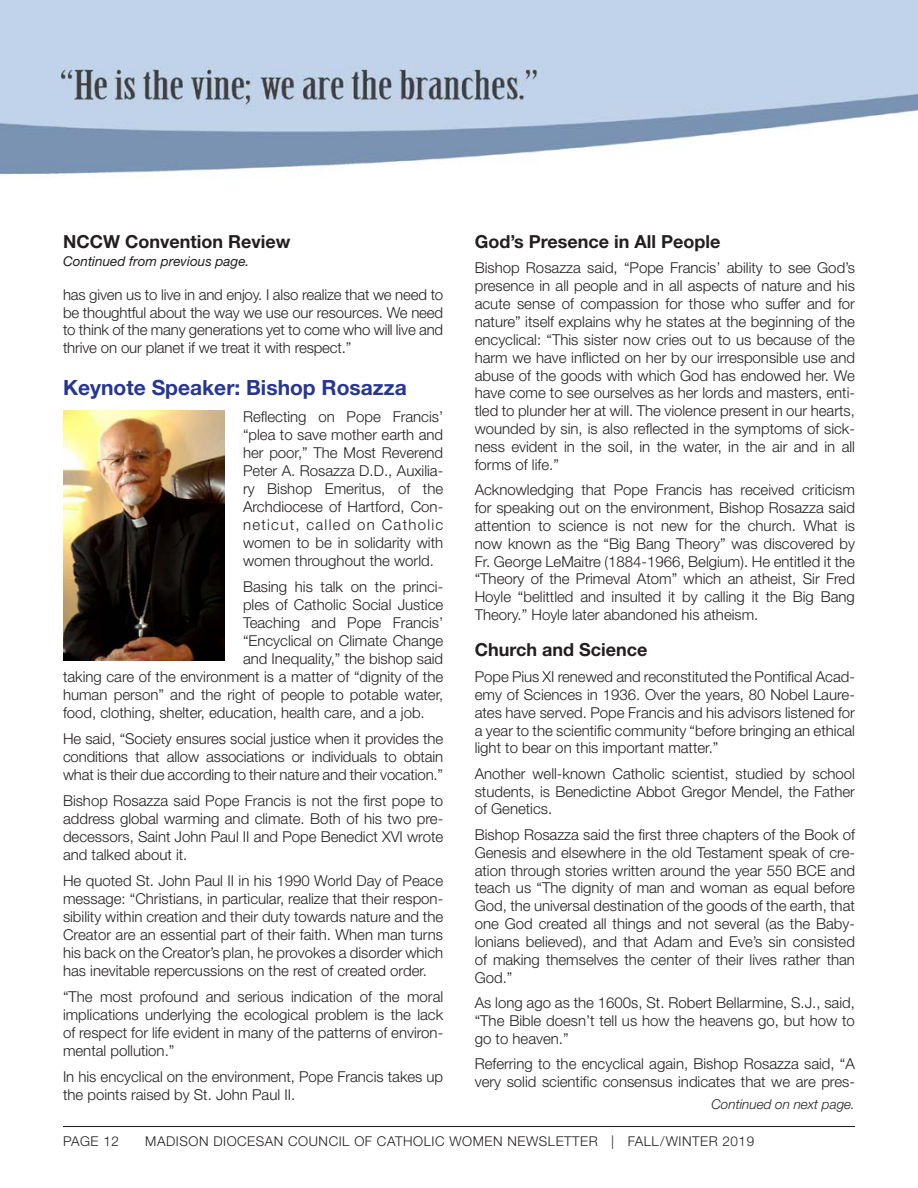
<style>
.page{position:relative;width:918px;height:1188px;background:#fff}
.page>*{position:absolute;margin:0;border:0;box-sizing:border-box;transform-origin:0 0}
.ConventionSub{font:700 21px "Helvetica Neue";color:#263692}
.sub_sub{font:700 18px "Helvetica Neue";color:#231f20}
.Subhead{font:700 18px "Helvetica Neue";color:#231f20}
.Text{font:300 15px/17.9px "Helvetica Neue";color:#231f20;text-align:justify}
.Text-2{font:300 13.5px "Helvetica Neue";letter-spacing:.04em;color:#231f20}
.Subhead-2{font:italic 13.5px "Helvetica Neue";color:#231f20}
.continued{font:italic 300 13.5px "Helvetica Neue";color:#231f20}
</style>
<div class="page">
<img style="left:0;top:0;width:918px;height:175px">
<hr style="left:63px;top:1126px;width:792px;height:1px;background:#231f20">
<img style="left:63px;top:410px;width:162px;height:250px">
<p class="Subhead" style="left:63px;top:231px;width:229px">NCCW Convention Review</p>
<p class="Subhead-2" style="left:63px;top:253px;width:188px">Continued from previous page.</p>
<p class="Text" style="left:63px;top:285px;width:382px">has given us to live in and enjoy. I also realize that we need to be thoughtful about the way we use our resources. We need to think of the many generations yet to come who will live and thrive on our planet if we treat it with respect.”</p>
<p class="ConventionSub" style="left:63px;top:375px;width:345px">Keynote Speaker: Bishop Rosazza</p>
<p class="Text" style="left:243px;top:407px;width:202px">Reflecting on Pope Francis’ “plea to save mother earth and her poor,” The Most Reverend Peter A. Rosazza D.D., Auxilia&shy;ry Bishop Emeritus, of the Archdiocese of Hartford, Con&shy;neticut, called on Catholic women to be in solidarity with women throughout the world.</p>
<p class="Text" style="left:243px;top:577px;width:202px">Basing his talk on the princi-</p>
<p class="Text" style="left:243px;top:595px;width:202px">ples of Catholic Social Justice</p>
<p class="Text" style="left:243px;top:613px;width:202px">Teaching and Pope Francis’</p>
<p class="Text" style="left:243px;top:631px;width:202px">“Encyclical on Climate Change</p>
<p class="Text" style="left:243px;top:649px;width:202px">and Inequality,” the bishop said</p>
<p class="Text" style="left:63px;top:667px;width:382px">taking care of the environment is a matter of “dignity of the</p>
<p class="Text" style="left:63px;top:685px;width:382px">human person” and the right of people to potable water,</p>
<p class="Text" style="left:63px;top:703px;width:363px">food, clothing, shelter, education, health care, and a job.</p>
<p class="Text" style="left:63px;top:729px;width:382px">He said, “Society ensures social justice when it provides the conditions that allow associations or individuals to obtain what is their due according to their nature and their vocation.”</p>
<p class="Text" style="left:63px;top:792px;width:382px">Bishop Rosazza said Pope Francis is not the first pope to address global warming and climate. Both of his two pre&shy;decessors, Saint John Paul II and Pope Benedict XVI wrote and talked about it.</p>
<p class="Text" style="left:63px;top:872px;width:382px">He quoted St. John Paul II in his 1990 World Day of Peace message: “Christians, in particular, realize that their respon&shy;sibility within creation and their duty towards nature and the Creator are an essential part of their faith. When man turns his back on the Creator’s plan, he provokes a disorder which has inevitable repercussions on the rest of created order.</p>
<p class="Text" style="left:63px;top:988px;width:382px">“The most profound and serious indication of the moral implications underlying the ecological problem is the lack of respect for life evident in many of the patterns of environ&shy;mental pollution.”</p>
<p class="Text" style="left:63px;top:1068px;width:382px">In his encyclical on the environment, Pope Francis takes up the points raised by St. John Paul II.</p>
<p class="sub_sub" style="left:475px;top:231px;width:247px">God’s Presence in All People</p>
<p class="Text" style="left:475px;top:259px;width:382px">Bishop Rosazza said, “Pope Francis’ ability to see God’s presence in all people and in all aspects of nature and his acute sense of compassion for those who suffer and for nature” itself explains why he states at the beginning of the encyclical: “This sister now cries out to us because of the harm we have inflicted on her by our irresponsible use and abuse of the goods with which God has endowed her. We have come to see ourselves as her lords and masters, enti&shy;tled to plunder her at will. The violence present in our hearts, wounded by sin, is also reflected in the symptoms of sick&shy;ness evident in the soil, in the water, in the air and in all forms of life.”</p>
<p class="Text" style="left:475px;top:481px;width:382px">Acknowledging that Pope Francis has received criticism for speaking out on the environment, Bishop Rosazza said attention to science is not new for the church. What is now known as the “Big Bang Theory” was discovered by Fr. George LeMaitre (1884-1966, Belgium). He entitled it the “Theory of the Primeval Atom” which an atheist, Sir Fred Hoyle “belittled and insulted it by calling it the Big Bang Theory.” Hoyle later abandoned his atheism.</p>
<p class="sub_sub" style="left:475px;top:638px;width:174px">Church and Science</p>
<p class="Text" style="left:475px;top:667px;width:382px">Pope Pius XI renewed and reconstituted the Pontifical Acad&shy;emy of Sciences in 1936. Over the years, 80 Nobel Laure&shy;ates have served. Pope Francis and his advisors listened for a year to the scientific community “before bringing an ethical light to bear on this important matter.”</p>
<p class="Text" style="left:475px;top:764px;width:382px">Another well-known Catholic scientist, studied by school students, is Benedictine Abbot Gregor Mendel, the Father of Genetics.</p>
<p class="Text" style="left:475px;top:825px;width:382px">Bishop Rosazza said the first three chapters of the Book of Genesis and elsewhere in the old Testament speak of cre&shy;ation through stories written around the year 550 BCE and teach us “The dignity of man and woman as equal before God, the universal destination of the goods of the earth, that one God created all things and not several (as the Baby&shy;lonians believed), and that Adam and Eve’s sin consisted of making themselves the center of their lives rather than God.”</p>
<p class="Text" style="left:475px;top:993px;width:382px">As long ago as the 1600s, St. Robert Bellarmine, S.J., said, “The Bible doesn’t tell us how the heavens go, but how to go to heaven.”</p>
<p class="Text" style="left:475px;top:1054px;width:382px">Referring to the encyclical again, Bishop Rosazza said, “A very solid scientific consensus indicates that we are pres-</p>
<p class="continued" style="left:711px;top:1096px;width:145px">Continued on next page.</p>
<p class="Text-2" style="left:63px;top:1133px;width:58px">PAGE 12</p>
<p class="Text-2" style="left:145px;top:1133px;width:610px">MADISON DIOCESAN COUNCIL OF CATHOLIC WOMEN NEWSLETTER | FALL/WINTER 2019</p>
</div>
